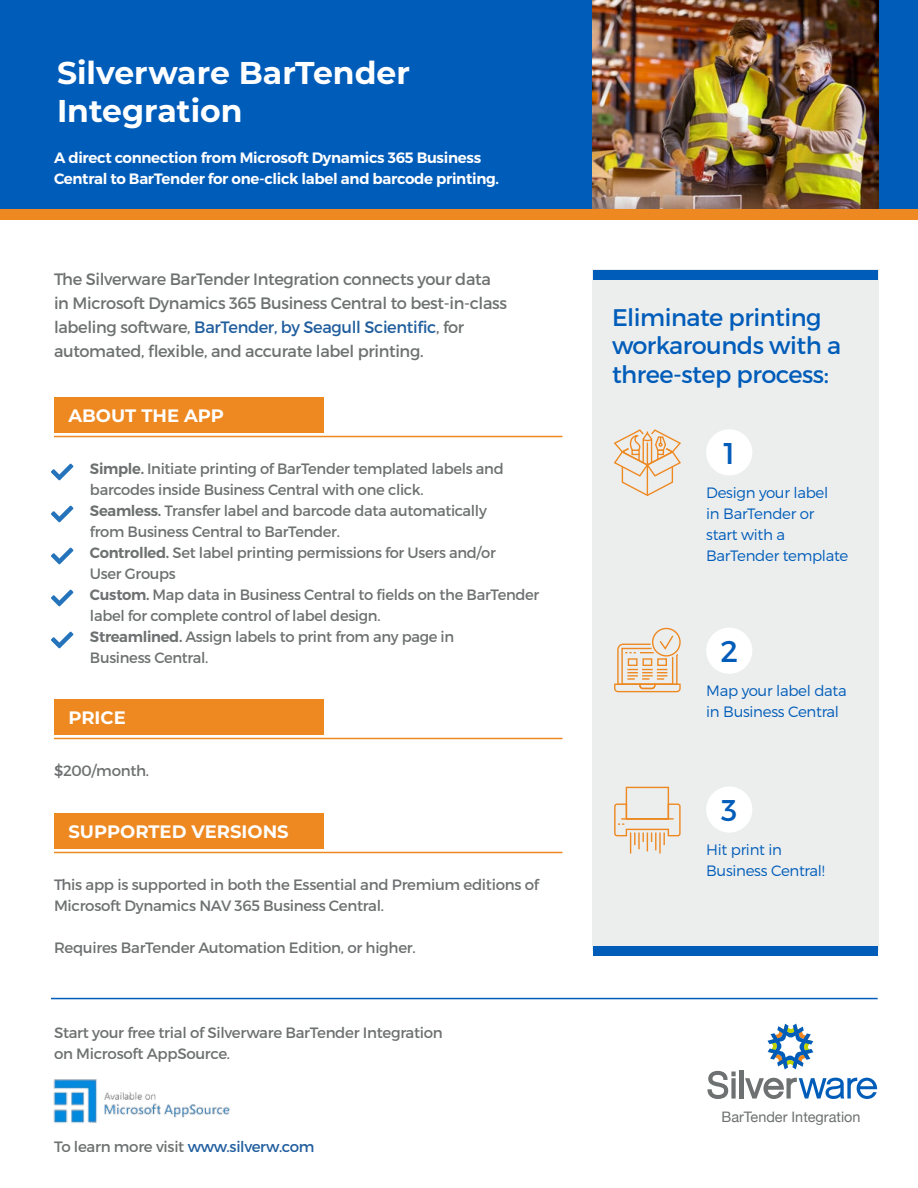
<style>
.page{position:relative;width:918px;height:1188px;background:#fff}
.page>*{position:absolute;margin:0;border:0;box-sizing:border-box;transform-origin:0 0}
.t1{font:700 31.5px/37.8px "Montserrat";color:#fff}
.t2{font:30px "Montserrat";color:#005cb9}
.t3{font:24px/28.5px "Montserrat";letter-spacing:-.02em;color:#005cb9}
.t4{font:700 18px "Montserrat";color:#fff}
.t5{font:16.5px/24px "Montserrat";letter-spacing:-.02em;color:#6e7171}
.t6{font:15px/21px "Montserrat";letter-spacing:-.02em;color:#6e7171}
.t7{font:300 15px/21px "Montserrat";letter-spacing:-.02em;color:#005cb9}
.t8{font:600 15px/21px "Montserrat";letter-spacing:-.02em;color:#fff}
.t9{font:14.4px "Helvetica Neue";color:#6e7171}
.s1{color:#215e9e}
.s2{font-weight:600}
</style>
<div class="page">
<svg style="left:51px;top:464px;width:22px;height:16px"></svg>
<svg style="left:51px;top:506px;width:22px;height:16px"></svg>
<svg style="left:51px;top:548px;width:22px;height:16px"></svg>
<svg style="left:51px;top:590px;width:22px;height:16px"></svg>
<svg style="left:51px;top:632px;width:22px;height:16px"></svg>
<div style="left:0;top:0;width:918px;height:218px;background:#005cb9"></div>
<div style="left:54px;top:397px;width:270px;height:36px;background:#ee8922"></div>
<div style="left:54px;top:699px;width:270px;height:36px;background:#ee8922"></div>
<div style="left:54px;top:813px;width:270px;height:36px;background:#ee8922"></div>
<hr style="left:54px;top:738px;width:508px;height:1px;background:#ee8922">
<hr style="left:54px;top:852px;width:508px;height:1px;background:#ee8922">
<hr style="left:54px;top:436px;width:508px;height:1px;background:#ee8922">
<div style="left:0;top:209px;width:918px;height:11px;background:#ee8922"></div>
<img style="left:592px;top:0;width:287px;height:209px">
<img style="left:53px;top:1079px;width:177px;height:44px">
<div style="left:592px;top:269px;width:286px;height:682px;background:#eceeee"></div>
<div style="left:593px;top:270px;width:285px;height:9px;background:#005cb9"></div>
<div style="left:593px;top:946px;width:285px;height:9px;background:#005cb9"></div>
<svg style="left:613px;top:429px;width:68px;height:67px"></svg>
<svg style="left:614px;top:634px;width:67px;height:59px"></svg>
<div style="left:652px;top:628px;width:29px;height:29px;border:1px solid #ee8922;border-radius:50%"></div>
<svg style="left:614px;top:786px;width:67px;height:68px"></svg>
<div style="left:706px;top:429px;width:46px;height:46px;background:#fff;border-radius:50%"></div>
<div style="left:706px;top:628px;width:46px;height:46px;background:#fff;border-radius:50%"></div>
<div style="left:706px;top:786px;width:46px;height:47px;background:#fff;border-radius:50%"></div>
<hr style="left:51px;top:998px;width:827px;height:1px;background:#005cb9">
<svg style="left:707px;top:1071px;width:29px;height:28px"></svg>
<div style="left:731px;top:1078px;width:5px;height:21px;background:#6e7171"></div>
<hr style="left:740px;top:1070px;width:4px;height:29px;background:#6e7171">
<svg style="left:745px;top:1078px;width:132px;height:21px"></svg>
<svg style="left:767px;top:1024px;width:46px;height:45px"></svg>
<h1 class="t1" style="left:57px;top:53px;width:355px">Silverware BarTender<br>Integration</h1>
<p class="t8" style="left:54px;top:147px;width:447px">A direct connection from Microsoft Dynamics 365 Business<br>Central to BarTender for one-click label and barcode printing.</p>
<p class="t5" style="left:54px;top:267px;width:455px">The Silverware BarTender Integration connects your data in Microsoft Dynamics 365 Business Central to best-in-class labeling software, <span class="s1">BarTender, by Seagull Scientific</span>, for automated, flexible, and accurate label printing.</p>
<p class="t4" style="left:68px;top:403px;width:157px">ABOUT THE APP</p>
<p class="t6" style="left:90px;top:458px;width:451px"><span class="s2">Simple.</span> Initiate printing of BarTender templated labels and barcodes inside Business Central with one click.<br><span class="s2">Seamless.</span> Transfer label and barcode data automatically<br>from Business Central to BarTender.<br><span class="s2">Controlled.</span> Set label printing permissions for Users and/or<br>User Groups<br><span class="s2">Custom.</span> Map data in Business Central to fields on the BarTender label for complete control of label design.<br><span class="s2">Streamlined.</span> Assign labels to print from any page in<br>Business Central.</p>
<p class="t4" style="left:68px;top:704px;width:59px">PRICE</p>
<p class="t6" style="left:54px;top:761px;width:97px">$200/month.</p>
<p class="t4" style="left:68px;top:818px;width:222px">SUPPORTED VERSIONS</p>
<p class="t6" style="left:54px;top:875px;width:486px">This app is supported in both the Essential and Premium editions of<br>Microsoft Dynamics NAV 365 Business Central.</p>
<p class="t6" style="left:54px;top:938px;width:363px">Requires BarTender Automation Edition, or higher.</p>
<p class="t6" style="left:54px;top:1022px;width:390px">Start your free trial of Silverware BarTender Integration on Microsoft AppSource.</p>
<p class="t6" style="left:54px;top:1136px;width:262px">To learn more visit <span class="s1">www.silverw.com</span></p>
<h3 class="t3" style="left:612px;top:303px;width:231px">Eliminate printing workarounds with a three-step process:</h3>
<h2 class="t2" style="left:723px;top:434px;width:13px">1</h2>
<p class="t7" style="left:706px;top:482px;width:144px">Design your label<br>in BarTender or start with a<br>BarTender template</p>
<h2 class="t2" style="left:720px;top:633px;width:19px">2</h2>
<p class="t7" style="left:706px;top:680px;width:142px">Map your label data in Business Central</p>
<h2 class="t2" style="left:721px;top:792px;width:18px">3</h2>
<p class="t7" style="left:706px;top:839px;width:120px">Hit print in<br>Business Central!</p>
<p class="t9" style="left:721px;top:1107px;width:141px">BarTender Integration</p>
</div>
